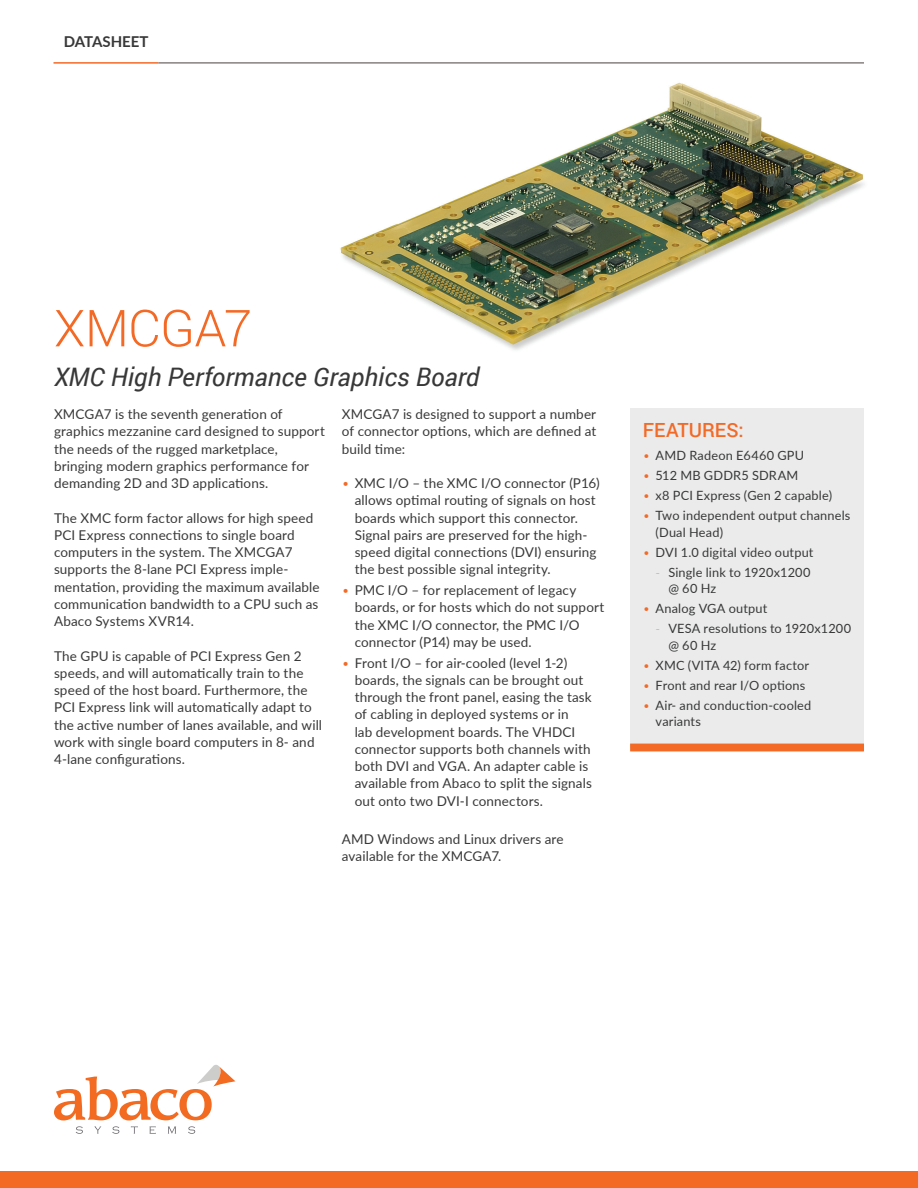
<style>
.page{position:relative;width:918px;height:1188px;background:#fff}
.page>*{position:absolute;margin:0;border:0;box-sizing:border-box;transform-origin:0 0}
.Title{font:300 51px "Roboto";letter-spacing:-.015em;color:#f36a26}
.Subtitle{font:italic 25.5px "Roboto";color:#373837}
.Features_title{font:500 19.5px "Roboto";color:#f36a26}
.t1{font:700 15px "Lato";color:#373837}
.body_copy{font:13.5px/17.2px "Lato";letter-spacing:.01em;color:#373837}
.t2{font:12.75px/16.5px "Lato";letter-spacing:.015em;color:#373837}
.s1{font-weight:300;color:#f36a26}
</style>
<div class="page">
<hr style="left:158px;top:62px;width:706px;height:2px;background:#858181">
<div style="left:0;top:1171px;width:918px;height:17px;background:#f36a25"></div>
<svg style="left:76px;top:1126px;width:7px;height:8px"></svg>
<svg style="left:95px;top:1127px;width:6px;height:7px"></svg>
<svg style="left:112px;top:1126px;width:7px;height:8px"></svg>
<svg style="left:131px;top:1126px;width:7px;height:8px"></svg>
<svg style="left:149px;top:1126px;width:7px;height:8px"></svg>
<svg style="left:168px;top:1127px;width:8px;height:7px"></svg>
<svg style="left:188px;top:1126px;width:7px;height:8px"></svg>
<svg style="left:54px;top:1065px;width:181px;height:55px"></svg>
<hr style="left:54px;top:62px;width:104px;height:2px;background:#f36a25">
<img style="left:340px;top:82px;width:525px;height:268px">
<div style="left:630px;top:408px;width:234px;height:339px;background:#ebebec"></div>
<div style="left:630px;top:744px;width:234px;height:7px;background:#f36a26"></div>
<p class="t1" style="left:64px;top:30px;width:86px">DATASHEET</p>
<p class="Title" style="left:54px;top:293px;width:200px">XMCGA7</p>
<p class="Subtitle" style="left:54px;top:359px;width:427px">XMC High Performance Graphics Board</p>
<p class="body_copy" style="left:54px;top:405px;width:272px">XMCGA7 is the seventh generation of graphics mezzanine card designed to support the needs of the rugged marketplace, bringing modern graphics performance for demanding 2D and 3D applications.</p>
<p class="body_copy" style="left:54px;top:508px;width:267px">The XMC form factor allows for high speed PCI Express connections to single board computers in the system. The XMCGA7 supports the 8-lane PCI Express imple&shy;mentation, providing the maximum available communication bandwidth to a CPU such as Abaco Systems XVR14.</p>
<p class="body_copy" style="left:54px;top:646px;width:270px">The GPU is capable of PCI Express Gen 2 speeds, and will automatically train to the speed of the host board. Furthermore, the PCI Express link will automatically adapt to the active number of lanes available, and will work with single board computers in 8- and 4-lane configurations.</p>
<p class="body_copy" style="left:342px;top:405px;width:256px;text-align:justify">XMCGA7 is designed to support a number of connector options, which are defined at build time:</p>
<p class="body_copy" style="left:355px;top:474px;width:247px;text-indent:-13px"><span class="s1">•</span> XMC I/O – the XMC I/O connector (P16) allows optimal routing of signals on host boards which support this connector.<br>Signal pairs are preserved for the high&shy;speed digital connections (DVI) ensuring the best possible signal integrity.</p>
<p class="body_copy" style="left:355px;top:581px;width:251px;text-indent:-13px"><span class="s1">•</span> PMC I/O – for replacement of legacy boards, or for hosts which do not support the XMC I/O connector, the PMC I/O connector (P14) may be used.</p>
<p class="body_copy" style="left:355px;top:653px;width:239px;text-indent:-13px"><span class="s1">•</span> Front I/O – for air-cooled (level 1-2) boards, the signals can be brought out through the front panel, easing the task of cabling in deployed systems or in<br>lab development boards. The VHDCI connector supports both channels with both DVI and VGA. An adapter cable is available from Abaco to split the signals out onto two DVI-I connectors.</p>
<p class="body_copy" style="left:342px;top:829px;width:223px">AMD Windows and Linux drivers are available for the XMCGA7.</p>
<p class="Features_title" style="left:643px;top:416px;width:102px">FEATURES:</p>
<p class="t2" style="left:643px;top:447px;width:163px"><span class="s1">•</span> AMD Radeon E6460 GPU</p>
<p class="t2" style="left:643px;top:467px;width:157px"><span class="s1">•</span> 512 MB GDDR5 SDRAM</p>
<p class="t2" style="left:643px;top:487px;width:191px"><span class="s1">•</span> x8 PCI Express (Gen 2 capable)</p>
<p class="t2" style="left:656px;top:507px;width:196px;text-indent:-13px"><span class="s1">•</span> Two independent output channels (Dual Head)</p>
<p class="t2" style="left:643px;top:543px;width:172px"><span class="s1">•</span> DVI 1.0 digital video output</p>
<p class="t2" style="left:668px;top:563px;width:144px;text-indent:-13px"><span class="s1">-</span> Single link to 1920x1200 @ 60 Hz</p>
<p class="t2" style="left:643px;top:600px;width:126px"><span class="s1">•</span> Analog VGA output</p>
<p class="t2" style="left:668px;top:620px;width:184px;text-indent:-13px"><span class="s1">-</span> VESA resolutions to 1920x1200 @ 60 Hz</p>
<p class="t2" style="left:643px;top:657px;width:168px"><span class="s1">•</span> XMC (VITA 42) form factor</p>
<p class="t2" style="left:643px;top:677px;width:164px"><span class="s1">•</span> Front and rear I/O options</p>
<p class="t2" style="left:656px;top:697px;width:157px;text-indent:-13px"><span class="s1">•</span> Air- and conduction-cooled variants</p>
</div>
